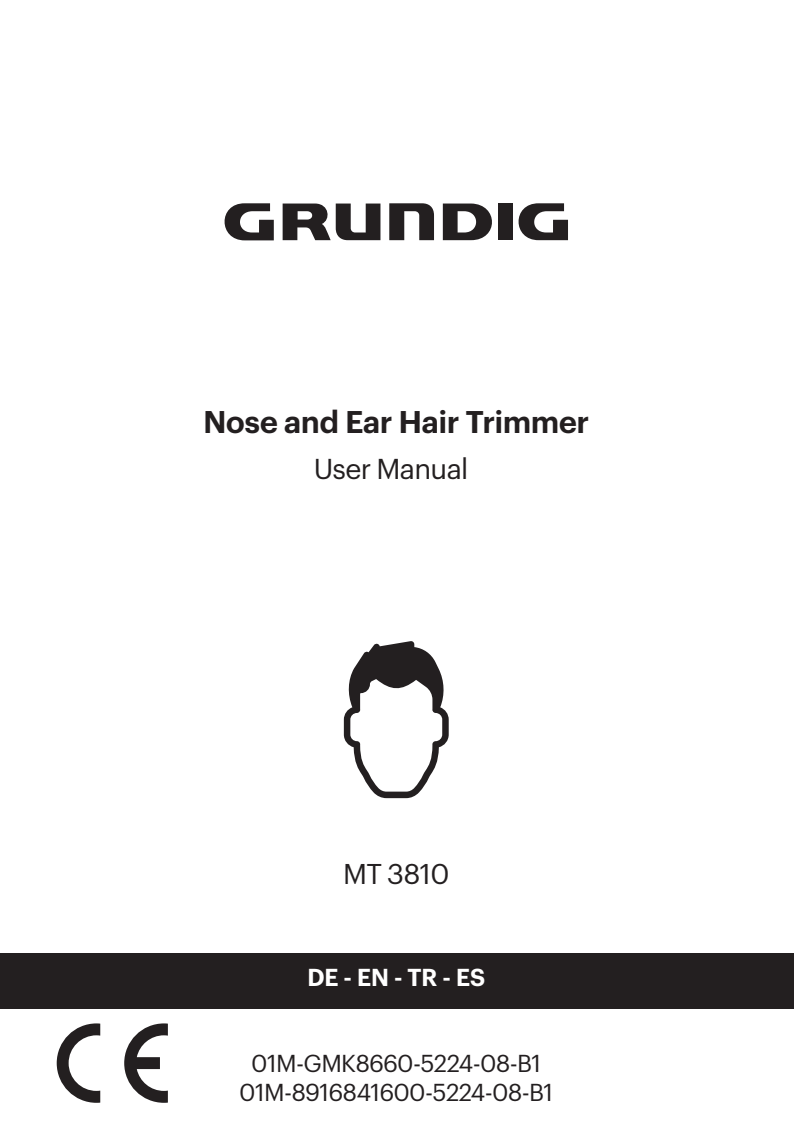
<style>
.page{position:relative;width:794px;height:1134px;background:#fff}
.page>*{position:absolute;margin:0;border:0;box-sizing:border-box;transform-origin:0 0}
.Urun_Adi{font:600 30.8px "Grundig Basics";color:#231f20}
.User_Manual{font:28px "Grundig Basics";color:#231f20}
.Model_No{font:28px "Grundig Basics";color:#231f20}
.User_Manual-2{font:24px "Grundig Basics";color:#231f20}
.Dil_kodlari{font:600 24px "Grundig Basics";color:#fff}
</style>
<div class="page">
<svg style="left:344px;top:641px;width:105px;height:157px"></svg>
<svg style="left:389px;top:203px;width:45px;height:37px"></svg>
<svg style="left:224px;top:203px;width:50px;height:37px"></svg>
<div style="left:498px;top:204px;width:15px;height:36px;background:#231f20"></div>
<svg style="left:511px;top:203px;width:57px;height:37px"></svg>
<svg style="left:283px;top:204px;width:97px;height:36px"></svg>
<svg style="left:443px;top:204px;width:49px;height:36px"></svg>
<div style="left:0;top:953px;width:794px;height:56px;background:#231f20"></div>
<svg style="left:57px;top:1023px;width:43px;height:80px"></svg>
<svg style="left:124px;top:1023px;width:44px;height:80px"></svg>
<p class="Urun_Adi" style="left:203px;top:398px;width:387px">Nose and Ear Hair Trimmer</p>
<p class="User_Manual" style="left:314px;top:448px;width:155px">User Manual</p>
<p class="Model_No" style="left:343px;top:853px;width:107px">MT 3810</p>
<p class="Dil_kodlari" style="left:307px;top:958px;width:179px">DE - EN - TR - ES</p>
<p class="User_Manual-2" style="left:252px;top:1045px;width:291px">01M-GMK8660-5224-08-B1</p>
<p class="User_Manual-2" style="left:240px;top:1074px;width:315px">01M-8916841600-5224-08-B1</p>
</div>
